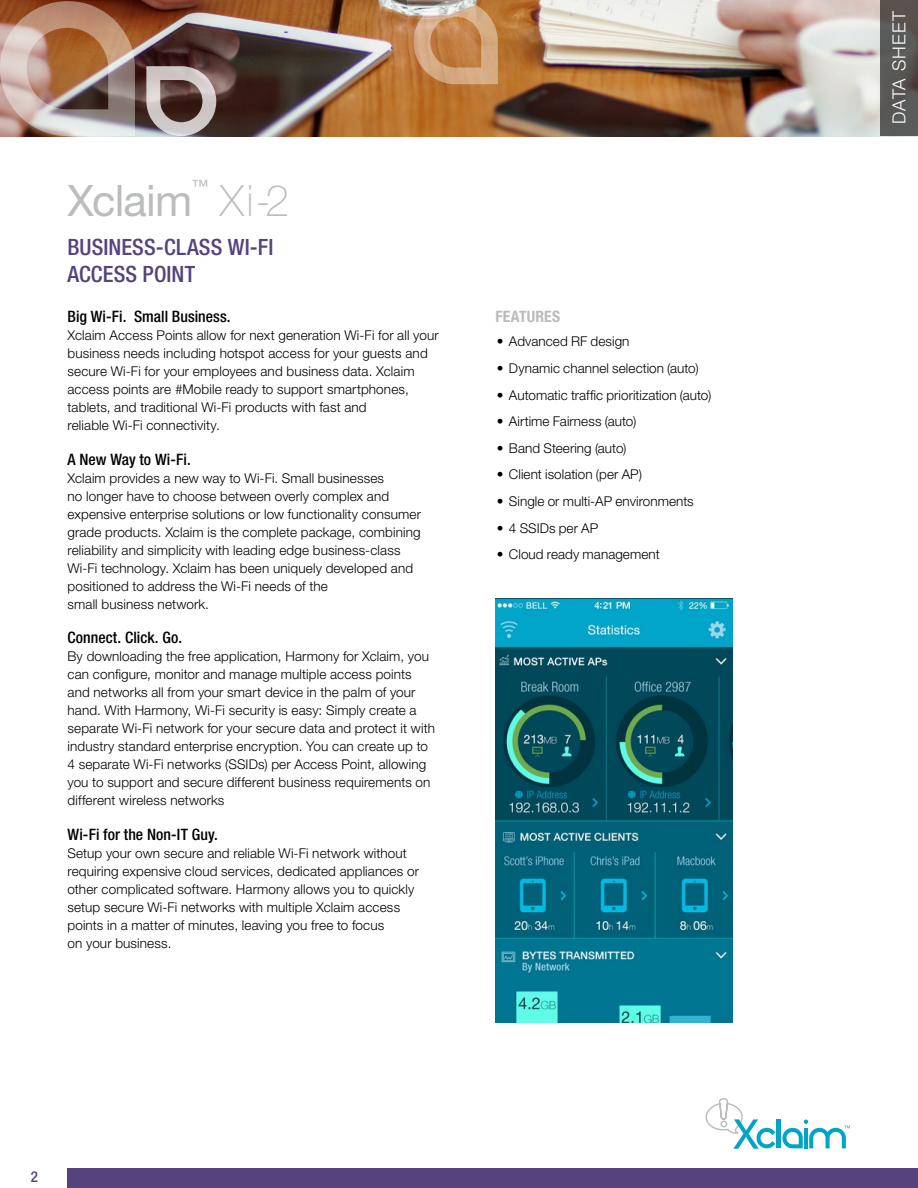
<style>
.page{position:relative;width:918px;height:1188px;background:#fff}
.page>*{position:absolute;margin:0;border:0;box-sizing:border-box;transform-origin:0 0}
.t1{font:43.5px "Helvetica Neue LT Std";letter-spacing:-.02em;color:#babcbe}
.t2{font:100 43.5px "Helvetica Neue LT Std";color:#babcbe}
.t3{font:500 condensed 22.5px/27px "Helvetica Neue LT Std";letter-spacing:.005em;color:#55437e}
.t4{font:300 18px "Helvetica Neue LT Std";letter-spacing:.06em;color:#fff}
.t5{font:17.1px "Helvetica Neue LT Std";color:#babcbe}
.t6{font:500 condensed 15.75px "Helvetica Neue LT Std";letter-spacing:.005em;color:#000}
.t7{font:700 condensed 15.75px "Helvetica Neue LT Std";letter-spacing:.01em;color:#babcbe}
.t8{font:500 condensed 15px "Helvetica Neue LT Std";color:#55437e}
.t9{font:300 13.5px/18px "Helvetica Neue LT Std";letter-spacing:.01em;color:#000}
</style>
<div class="page">
<img style="left:0;top:0;width:880px;height:136px">
<div style="left:67px;top:1168px;width:851px;height:20px;background:#55437e"></div>
<div style="left:880px;top:0;width:38px;height:136px;background:#595856"></div>
<img style="left:0;top:1px;width:135px;height:135px">
<svg style="left:414px;top:0;width:84px;height:84px;background:#ca9a6e"></svg>
<svg style="left:146px;top:66px;width:70px;height:70px;background:#958684"></svg>
<hr style="left:777px;top:1120px;width:4px;height:28px;background:#00a4c7">
<svg style="left:705px;top:1098px;width:70px;height:51px"></svg>
<svg style="left:782px;top:1120px;width:68px;height:28px"></svg>
<img style="left:495px;top:599px;width:237px;height:424px">
<p class="t5" style="left:191px;top:175px;width:18px">™</p>
<h1 class="t2" style="left:220px;top:175px;width:71px">Xi-2</h1>
<h2 class="t3" style="left:67px;top:233px;width:207px">BUSINESS-CLASS WI-FI<br>ACCESS POINT</h2>
<h1 class="t1" style="left:67px;top:174px;width:126px">Xclaim</h1>
<p class="t6" style="left:68px;top:307px;width:165px">Big Wi-Fi. Small Business.</p>
<p class="t9" style="left:68px;top:326px;width:373px">Xclaim Access Points allow for next generation Wi-Fi for all your business needs including hotspot access for your guests and secure Wi-Fi for your employees and business data. Xclaim access points are #Mobile ready to support smartphones, tablets, and traditional Wi-Fi products with fast and<br>reliable Wi-Fi connectivity.</p>
<p class="t6" style="left:68px;top:450px;width:125px">A New Way to Wi-Fi.</p>
<p class="t9" style="left:68px;top:469px;width:355px">Xclaim provides a new way to Wi-Fi. Small businesses<br>no longer have to choose between overly complex and expensive enterprise solutions or low functionality consumer grade products. Xclaim is the complete package, combining reliability and simplicity with leading edge business-class Wi-Fi technology. Xclaim has been uniquely developed and positioned to address the Wi-Fi needs of the<br>small business network.</p>
<p class="t6" style="left:68px;top:628px;width:116px">Connect. Click. Go.</p>
<p class="t9" style="left:68px;top:647px;width:369px">By downloading the free application, Harmony for Xclaim, you can configure, monitor and manage multiple access points and networks all from your smart device in the palm of your hand. With Harmony, Wi-Fi security is easy: Simply create a separate Wi-Fi network for your secure data and protect it with industry standard enterprise encryption. You can create up to 4 separate Wi-Fi networks (SSIDs) per Access Point, allowing you to support and secure different business requirements on different wireless networks</p>
<p class="t6" style="left:68px;top:825px;width:152px">Wi-Fi for the Non-IT Guy.</p>
<p class="t9" style="left:68px;top:844px;width:353px">Setup your own secure and reliable Wi-Fi network without requiring expensive cloud services, dedicated appliances or other complicated software. Harmony allows you to quickly setup secure Wi-Fi networks with multiple Xclaim access points in a matter of minutes, leaving you free to focus<br>on your business.</p>
<p class="t7" style="left:495px;top:307px;width:66px">FEATURES</p>
<p class="t9" style="left:497px;top:332px;width:134px">• Advanced RF design</p>
<p class="t9" style="left:497px;top:359px;width:203px">• Dynamic channel selection (auto)</p>
<p class="t9" style="left:497px;top:385px;width:216px">• Automatic traffic prioritization (auto)</p>
<p class="t9" style="left:497px;top:412px;width:141px">• Airtime Fairness (auto)</p>
<p class="t9" style="left:497px;top:439px;width:131px">• Band Steering (auto)</p>
<p class="t9" style="left:497px;top:465px;width:146px">• Client isolation (per AP)</p>
<p class="t9" style="left:497px;top:492px;width:198px">• Single or multi-AP environments</p>
<p class="t9" style="left:497px;top:519px;width:103px">• 4 SSIDs per AP</p>
<p class="t9" style="left:497px;top:545px;width:164px">• Cloud ready management</p>
<p class="t8" style="left:31px;top:1168px;width:9px">2</p>
<h3 class="t4" style="left:888px;top:124px;width:114px;rotate:-90deg">DATA SHEET</h3>
</div>
